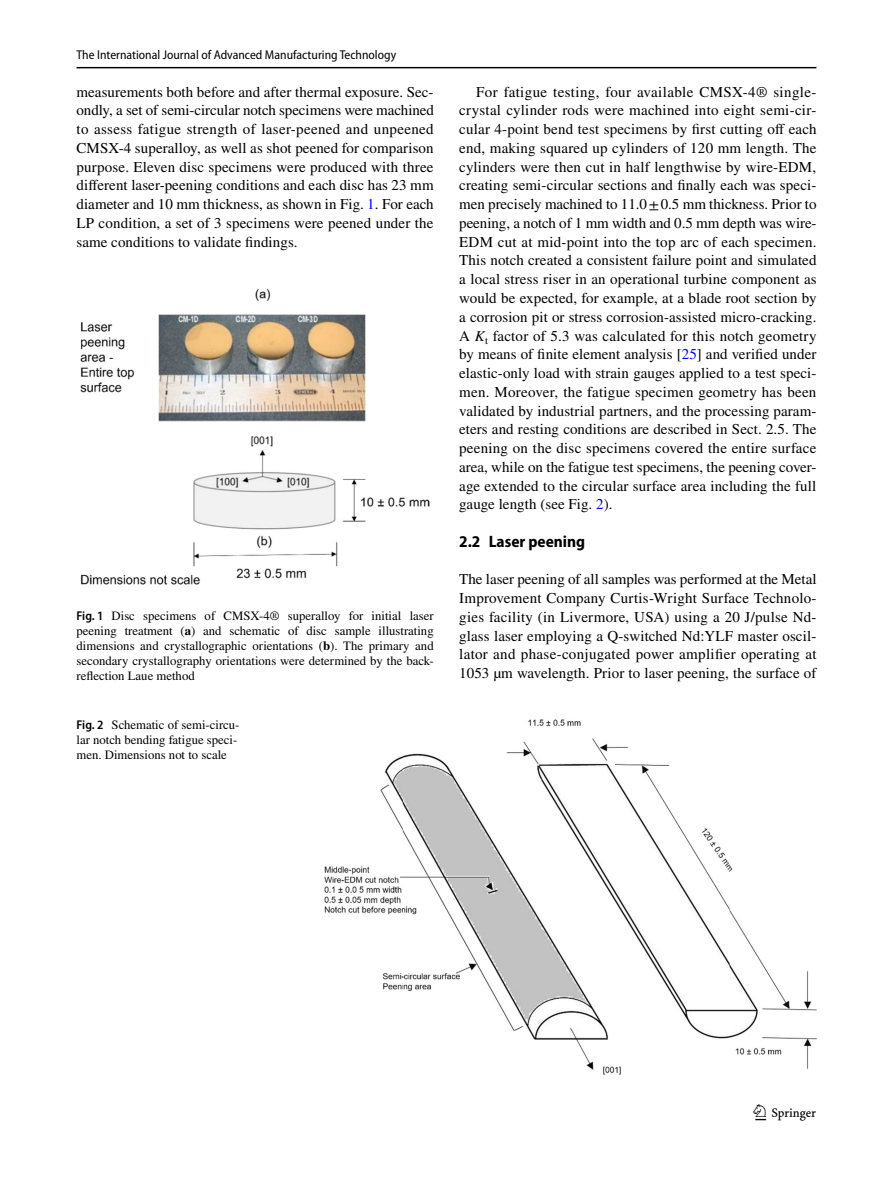
<style>
.page{position:relative;width:893px;height:1187px;background:#fff}
.page>*{position:absolute;margin:0;border:0;box-sizing:border-box;transform-origin:0 0}
.t1{font:22.5px "Springnew Regular 3";color:#000}
.t2{font:700 semi-condensed 16.5px "Myriad Pro";color:#000}
.t3{font:15px/18.8px "STIX";letter-spacing:.005em;color:#000;text-align:justify}
.t4{font:12.75px/15px "STIX";color:#000;text-align:justify}
.t5{font:semi-condensed 12.75px "Myriad Pro";color:#000}
.s1{color:#00f}
.s2{font-style:italic}
.s3{font-family:"Myriad Pro";font-weight:600;font-stretch:semi-condensed}
.s4{font-weight:700}
</style>
<div class="page">
<hr style="left:77px;top:67px;width:739px;height:1px;background:#000">
<img style="left:81px;top:289px;width:348px;height:296px">
<img style="left:324px;top:719px;width:492px;height:354px">
<p class="t5" style="left:77px;top:48px;width:321px">The International Journal of Advanced Manufacturing Technology</p>
<p class="t3" style="left:77px;top:83px;width:359px">measurements both before and after thermal exposure. Sec&shy;ondly, a set of semi-circular notch specimens were machined to assess fatigue strength of laser-peened and unpeened CMSX-4 superalloy, as well as shot peened for comparison purpose. Eleven disc specimens were produced with three different laser-peening conditions and each disc has 23 mm diameter and 10 mm thickness, as shown in Fig. <span class="s1">1</span>. For each LP condition, a set of 3 specimens were peened under the same conditions to validate findings.</p>
<p class="t3" style="left:459px;top:83px;width:359px;text-indent:17px">For fatigue testing, four available CMSX-4® single&shy;crystal cylinder rods were machined into eight semi-cir&shy;cular 4-point bend test specimens by first cutting off each end, making squared up cylinders of 120 mm length. The cylinders were then cut in half lengthwise by wire-EDM, creating semi-circular sections and finally each was speci&shy;men precisely machined to 11.0±0.5 mm thickness. Prior to peening, a notch of 1 mm width and 0.5 mm depth was wire-EDM cut at mid-point into the top arc of each specimen.<br>This notch created a consistent failure point and simulated a local stress riser in an operational turbine component as would be expected, for example, at a blade root section by a corrosion pit or stress corrosion-assisted micro-cracking.<br>A <span class="s2">K</span><sub>t</sub> factor of 5.3 was calculated for this notch geometry by means of finite element analysis [<span class="s1">25</span>] and verified under elastic-only load with strain gauges applied to a test speci&shy;men. Moreover, the fatigue specimen geometry has been validated by industrial partners, and the processing param&shy;eters and resting conditions are described in Sect. 2.5. The peening on the disc specimens covered the entire surface area, while on the fatigue test specimens, the peening cover&shy;age extended to the circular surface area including the full gauge length (see Fig. <span class="s1">2</span>).</p>
<p class="t2" style="left:459px;top:532px;width:127px">2.2 Laser peening</p>
<p class="t3" style="left:459px;top:571px;width:359px">The laser peening of all samples was performed at the Metal Improvement Company Curtis-Wright Surface Technolo&shy;gies facility (in Livermore, USA) using a 20 J/pulse Nd&shy;glass laser employing a Q-switched Nd:YLF master oscil&shy;lator and phase-conjugated power amplifier operating at 1053 µm wavelength. Prior to laser peening, the surface of</p>
<p class="t4" style="left:77px;top:609px;width:359px"><span class="s3">Fig. 1</span> Disc specimens of CMSX-4® superalloy for initial laser peening treatment (<span class="s4">a</span>) and schematic of disc sample illustrating dimensions and crystallographic orientations (<span class="s4">b</span>). The primary and secondary crystallography orientations were determined by the back&shy;reflection Laue method</p>
<p class="t4" style="left:77px;top:718px;width:164px;text-align:left"><span class="s3">Fig. 2</span> Schematic of semi-circu&shy;lar notch bending fatigue speci&shy;men. Dimensions not to scale</p>
<h1 class="t1" style="left:755px;top:1104px;width:62px">1 3</h1>
</div>
